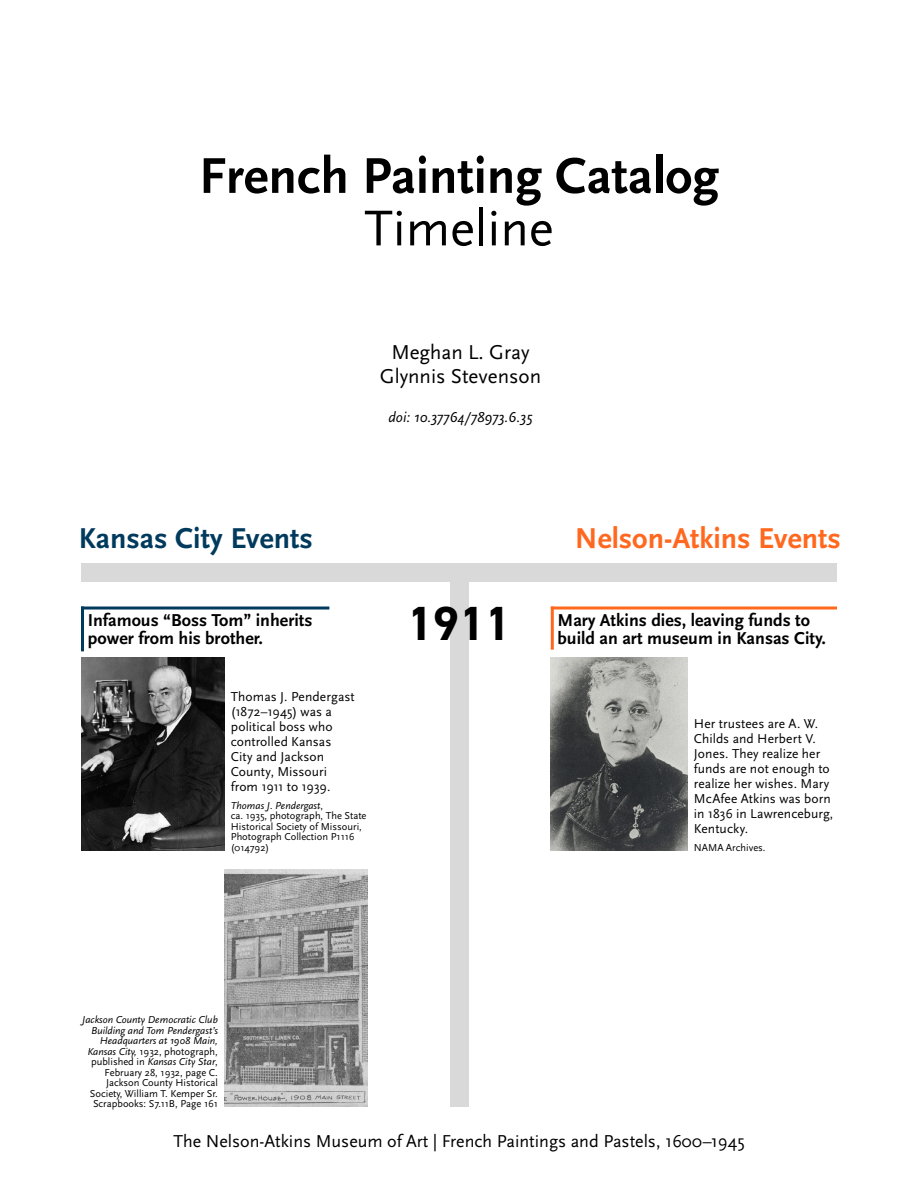
<style>
.page{position:relative;width:918px;height:1188px;background:#fff}
.page>*{position:absolute;margin:0;border:0;box-sizing:border-box;transform-origin:0 0}
.t1{font:700 52.5px "Scala Sans OT";color:#000}
.t2{font:52.5px "Scala Sans OT";color:#000}
.t3{font:700 48px "DIN2014";color:#000}
.t4{font:700 30px "Scala Sans OT";color:#ff681e}
.t5{font:700 30px "Scala Sans OT";color:#003a5d}
.t6{font:21px/24px "Scala Sans OT";color:#000;text-align:center}
.t7{font:700 18px/18px "Scala Sans OT";color:#000}
.t8{font:18px "Scala Sans OT";color:#000}
.t9{font:italic 15px "Scala Sans OT";color:#000}
.t10{font:13.5px/15px "Scala Sans OT";letter-spacing:.005em;color:#000}
.t11{font:10.5px/10.5px "Scala Sans OT";color:#000}
.s1{font-style:italic}
</style>
<div class="page">
<div style="left:450px;top:569px;width:18px;height:538px;background:#d9d9d9"></div>
<div style="left:81px;top:563px;width:756px;height:19px;background:#d9d9d9"></div>
<img style="left:551px;top:658px;width:136px;height:192px">
<img style="left:81px;top:658px;width:143px;height:192px">
<img style="left:224px;top:869px;width:143px;height:238px">
<hr style="left:551px;top:607px;width:3px;height:43px;background:#ff681e">
<hr style="left:551px;top:607px;width:286px;height:3px;background:#ff681e">
<hr style="left:81px;top:607px;width:3px;height:44px;background:#003a5d">
<hr style="left:81px;top:607px;width:248px;height:3px;background:#003a5d">
<h1 class="t1" style="left:199px;top:146px;width:522px">French Painting Catalog</h1>
<h1 class="t2" style="left:364px;top:200px;width:191px">Timeline</h1>
<h3 class="t6" style="left:380px;top:341px;width:163px">Meghan L. Gray<br>Glynnis Stevenson</h3>
<h3 class="t9" style="left:389px;top:409px;width:145px">doi: 10.37764/78973.6.35</h3>
<h3 class="t5" style="left:79px;top:521px;width:236px">Kansas City Events</h3>
<h3 class="t4" style="left:575px;top:521px;width:267px">Nelson-Atkins Events</h3>
<h3 class="t7" style="left:88px;top:612px;width:226px">Infamous “Boss Tom” inherits power from his brother.</h3>
<p class="t10" style="left:231px;top:690px;width:125px">Thomas J. Pendergast (1872–1945) was a political boss who controlled Kansas<br>City and Jackson<br>County, Missouri from 1911 to 1939.</p>
<p class="t11" style="left:231px;top:800px;width:137px"><span class="s1">Thomas J. Pendergast</span>,<br>ca. 1935, photograph, The State<br>Historical Society of Missouri,<br>Photograph Collection P1116 (014792)</p>
<h2 class="t3" style="left:407px;top:591px;width:105px">1911</h2>
<h3 class="t7" style="left:558px;top:612px;width:270px">Mary Atkins dies, leaving funds to build an art museum in Kansas City.</h3>
<p class="t10" style="left:694px;top:717px;width:141px">Her trustees are A. W.<br>Childs and Herbert V.<br>Jones. They realize her funds are not enough to realize her wishes. Mary<br>McAfee Atkins was born in 1836 in Lawrenceburg,<br>Kentucky.</p>
<p class="t11" style="left:694px;top:842px;width:73px">NAMA Archives.</p>
<p class="t11" style="left:82px;top:1015px;width:137px;text-align:right"><span class="s1">Jackson County Democratic Club<br>Building and Tom Pendergast’s<br>Headquarters at 1908 Main,<br>Kansas City,</span> 1932, photograph, published in <span class="s1">Kansas City Star</span>,<br>February 28, 1932, page C.<br>Jackson County Historical<br>Society, William T. Kemper Sr.<br>Scrapbooks: S7.11B, Page 161</p>
<h3 class="t8" style="left:173px;top:1132px;width:573px">The Nelson-Atkins Museum of Art | French Paintings and Pastels, 1600–1945</h3>
</div>
